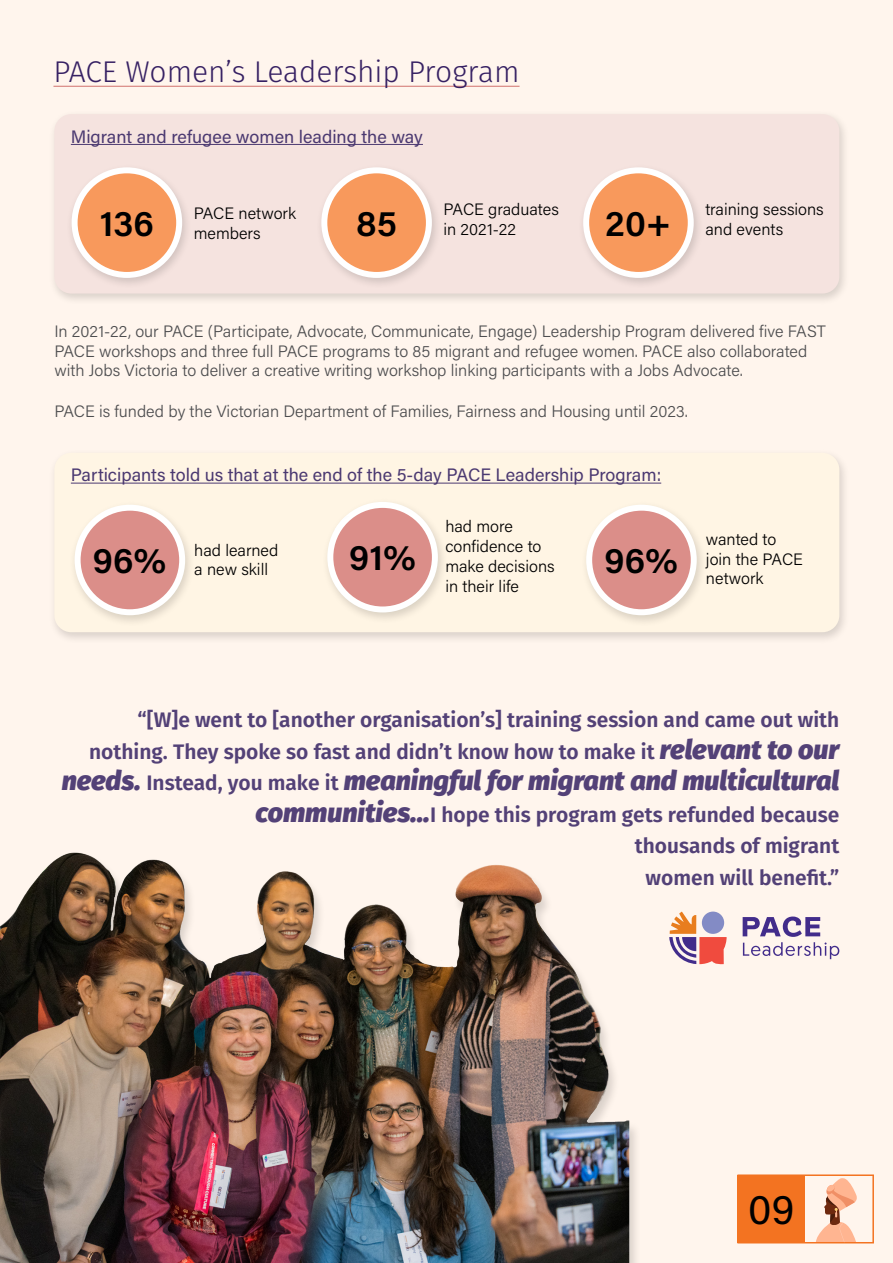
<style>
.page{position:relative;width:893px;height:1263px;background:#fff5ed}
.page>*{position:absolute;margin:0;border:0;box-sizing:border-box;transform-origin:0 0}
.t1{font:42px "Acumin Pro";color:#000}
.t2{font:600 36px "Acumin Pro";color:#000}
.t3{font:300 30px "Fira Sans";color:#362063}
.t4{font:italic 800 27px "Fira Sans";color:#534177}
.t5{font:600 21px/31.5px "Fira Sans";color:#534177;text-align:right}
.t6{font:18px "Acumin Pro";color:#4b3971}
.t7{font:300 16.5px/19.8px "Acumin Pro";color:#4d4d4f}
.t8{font:300 16.5px/19.8px "Acumin Pro";color:#000}
.s1{font-weight:800;font-style:italic;font-size:27px}
.s2{font-weight:600;font-style:normal;font-size:21px}
</style>
<div class="page">
<div style="left:737px;top:1174px;width:137px;height:69px;border:2px solid #f37321"></div>
<svg style="left:816px;top:1178px;width:41px;height:65px"></svg>
<div style="left:737px;top:1175px;width:68px;height:68px;background:#f37321"></div>
<hr style="left:53px;top:86px;width:467px;height:1px;background:#db8e89">
<img style="left:0;top:852px;width:636px;height:411px">
<div style="left:48px;top:109px;width:801px;height:197px;background:#000;opacity:.15"></div>
<div style="left:54px;top:114px;width:785px;height:180px;background:#f5e3df;border-radius:17px"></div>
<div style="left:48px;top:448px;width:801px;height:196px;background:#000;opacity:.15"></div>
<div style="left:54px;top:453px;width:785px;height:179px;background:#fff5e4;border-radius:17px"></div>
<div style="left:66px;top:163px;width:126px;height:127px;background:#000;opacity:.15"></div>
<div style="left:72px;top:167px;width:110px;height:111px;background:#fff;border-radius:50%"></div>
<div style="left:78px;top:173px;width:98px;height:99px;background:#f8995c;border-radius:50%"></div>
<div style="left:316px;top:163px;width:126px;height:127px;background:#000;opacity:.15"></div>
<div style="left:321px;top:167px;width:111px;height:111px;background:#fff;border-radius:50%"></div>
<div style="left:327px;top:173px;width:99px;height:99px;background:#f8995c;border-radius:50%"></div>
<div style="left:577px;top:163px;width:127px;height:127px;background:#000;opacity:.15"></div>
<div style="left:583px;top:167px;width:111px;height:111px;background:#fff;border-radius:50%"></div>
<div style="left:589px;top:173px;width:99px;height:99px;background:#f8995c;border-radius:50%"></div>
<div style="left:69px;top:500px;width:126px;height:127px;background:#000;opacity:.15"></div>
<div style="left:75px;top:505px;width:110px;height:110px;background:#fff;border-radius:50%"></div>
<div style="left:81px;top:511px;width:98px;height:98px;background:#db8e89;border-radius:50%"></div>
<div style="left:580px;top:500px;width:127px;height:127px;background:#000;opacity:.15"></div>
<div style="left:586px;top:505px;width:111px;height:110px;background:#fff;border-radius:50%"></div>
<div style="left:592px;top:511px;width:99px;height:98px;background:#db8e89;border-radius:50%"></div>
<hr style="left:71px;top:144px;width:352px;height:1px;background:#4b3971">
<hr style="left:71px;top:483px;width:590px;height:1px;background:#4b3971">
<div style="left:322px;top:497px;width:126px;height:127px;background:#000;opacity:.15"></div>
<div style="left:327px;top:502px;width:111px;height:110px;background:#fff;border-radius:50%"></div>
<img style="left:335px;top:516px;width:20px;height:14px">
<div style="left:333px;top:508px;width:99px;height:98px;background:#db8e89;border-radius:50%"></div>
<svg style="left:743px;top:916px;width:96px;height:43px"></svg>
<svg style="left:669px;top:911px;width:58px;height:53px"></svg>
<h3 class="t3" style="left:53px;top:50px;width:468px">PACE Women’s Leadership Program</h3>
<p class="t6" style="left:71px;top:124px;width:354px">Migrant and refugee women leading the way</p>
<h2 class="t2" style="left:100px;top:198px;width:56px">136</h2>
<p class="t8" style="left:194px;top:202px;width:104px">PACE network members</p>
<h2 class="t2" style="left:356px;top:198px;width:43px">85</h2>
<p class="t8" style="left:443px;top:199px;width:117px">PACE graduates in 2021-22</p>
<h2 class="t2" style="left:605px;top:198px;width:68px">20+</h2>
<p class="t8" style="left:705px;top:199px;width:120px">training sessions and events</p>
<p class="t7" style="left:54px;top:320px;width:773px">In 2021-22, our PACE (Participate, Advocate, Communicate, Engage) Leadership Program delivered five FAST<br>PACE workshops and three full PACE programs to 85 migrant and refugee women. PACE also collaborated with Jobs Victoria to deliver a creative writing workshop linking participants with a Jobs Advocate.</p>
<p class="t7" style="left:54px;top:401px;width:635px">PACE is funded by the Victorian Department of Families, Fairness and Housing until 2023.</p>
<p class="t6" style="left:71px;top:462px;width:592px">Participants told us that at the end of the 5-day PACE Leadership Program:</p>
<p class="t8" style="left:445px;top:516px;width:111px">had more confidence to make decisions in their life</p>
<p class="t8" style="left:194px;top:539px;width:86px">had learned a new skill</p>
<h2 class="t2" style="left:349px;top:533px;width:68px">91%</h2>
<h2 class="t2" style="left:93px;top:535px;width:75px">96%</h2>
<h2 class="t2" style="left:605px;top:535px;width:75px">96%</h2>
<p class="t8" style="left:706px;top:528px;width:99px">wanted to join the PACE network</p>
<p class="t5" style="left:89px;top:703px;width:752px">“[W]e went to [another organisation’s] training session and came out with nothing. They spoke so fast and didn’t know how to make it <span class="s1">relevant to our</span></p>
<h3 class="t4" style="left:62px;top:757px;width:779px">needs. <span class="s2">Instead, you make it</span> meaningful for migrant and multicultural</h3>
<p class="t5" style="left:255px;top:797px;width:585px"><span class="s1">communities...</span>I hope this program gets refunded because thousands of migrant<br>women will benefit.”</p>
<h1 class="t1" style="left:748px;top:1181px;width:48px">09</h1>
</div>
